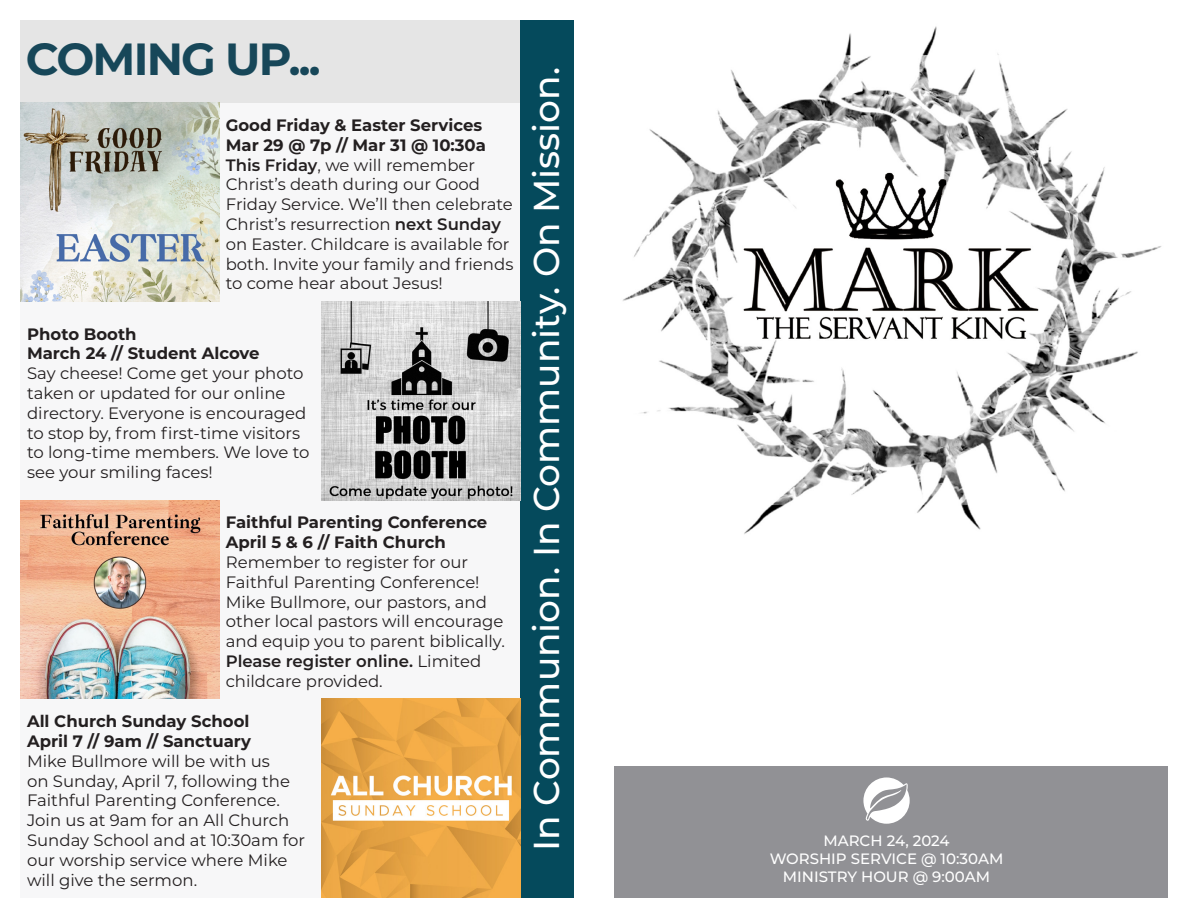
<style>
.page{position:relative;width:1188px;height:918px;background:#fff}
.page>*{position:absolute;margin:0;border:0;box-sizing:border-box;transform-origin:0 0}
.t1{font:700 45px "Montserrat";letter-spacing:-.04em;color:#174759}
.t2{font:500 36px "Montserrat";color:#fff}
.t3{font:16.5px/19.8px "Montserrat";color:#231f20}
.t4{font:700 16.5px "Montserrat";color:#231f20}
.t5{font:500 15px "Montserrat";color:#fff}
.s1{font-weight:600}
</style>
<div class="page">
<div style="left:20px;top:20px;width:500px;height:83px;background:#e5e5e5"></div>
<div style="left:20px;top:103px;width:500px;height:795px;background:#f7f7f8"></div>
<div style="left:520px;top:20px;width:54px;height:878px;background:#054a5c"></div>
<img style="left:622px;top:26px;width:540px;height:508px">
<div style="left:614px;top:766px;width:554px;height:132px;background:#919195"></div>
<svg style="left:863px;top:778px;width:47px;height:46px"></svg>
<img style="left:321px;top:301px;width:199px;height:199px">
<img style="left:20px;top:500px;width:199px;height:199px">
<img style="left:20px;top:103px;width:199px;height:198px">
<img style="left:321px;top:699px;width:199px;height:199px">
<p class="t1" style="left:26px;top:27px;width:296px">COMING UP...</p>
<p class="t4" style="left:226px;top:113px;width:258px">Good Friday &amp; Easter Services</p>
<p class="t4" style="left:226px;top:133px;width:262px">Mar 29 @ 7p // Mar 31 @ 10:30a</p>
<p class="t3" style="left:226px;top:154px;width:289px"><span class="s1">This Friday</span>, we will remember Christ’s death during our Good Friday Service. We’ll then celebrate Christ’s resurrection <span class="s1">next Sunday </span>on Easter. Childcare is available for both. Invite your family and friends to come hear about Jesus!</p>
<p class="t4" style="left:27px;top:322px;width:111px">Photo Booth</p>
<p class="t4" style="left:27px;top:342px;width:234px">March 24 // Student Alcove</p>
<p class="t3" style="left:27px;top:363px;width:284px">Say cheese! Come get your photo taken or updated for our online directory. Everyone is encouraged to stop by, from first-time visitors to long-time members. We love to see your smiling faces!</p>
<p class="t4" style="left:226px;top:511px;width:263px">Faithful Parenting Conference</p>
<p class="t4" style="left:226px;top:530px;width:221px">April 5 &amp; 6 // Faith Church</p>
<p class="t3" style="left:226px;top:552px;width:281px">Remember to register for our<br>Faithful Parenting Conference!<br>Mike Bullmore, our pastors, and other local pastors will encourage and equip you to parent biblically.<br><span class="s1">Please register online.</span> Limited childcare provided.</p>
<p class="t4" style="left:27px;top:709px;width:224px">All Church Sunday School</p>
<p class="t4" style="left:27px;top:729px;width:226px">April 7 // 9am // Sanctuary</p>
<p class="t3" style="left:27px;top:750px;width:280px">Mike Bullmore will be with us<br>on Sunday, April 7, following the<br>Faithful Parenting Conference.<br>Join us at 9am for an All Church<br>Sunday School and at 10:30am for our worship service where Mike will give the sermon.</p>
<p class="t2" style="left:521px;top:851px;width:786px;rotate:-90deg">In Communion. In Community. On Mission.</p>
<p class="t5" style="left:823px;top:831px;width:128px">MARCH 24, 2024</p>
<p class="t5" style="left:770px;top:849px;width:235px">WORSHIP SERVICE @ 10:30AM</p>
<p class="t5" style="left:783px;top:867px;width:209px">MINISTRY HOUR @ 9:00AM</p>
</div>
